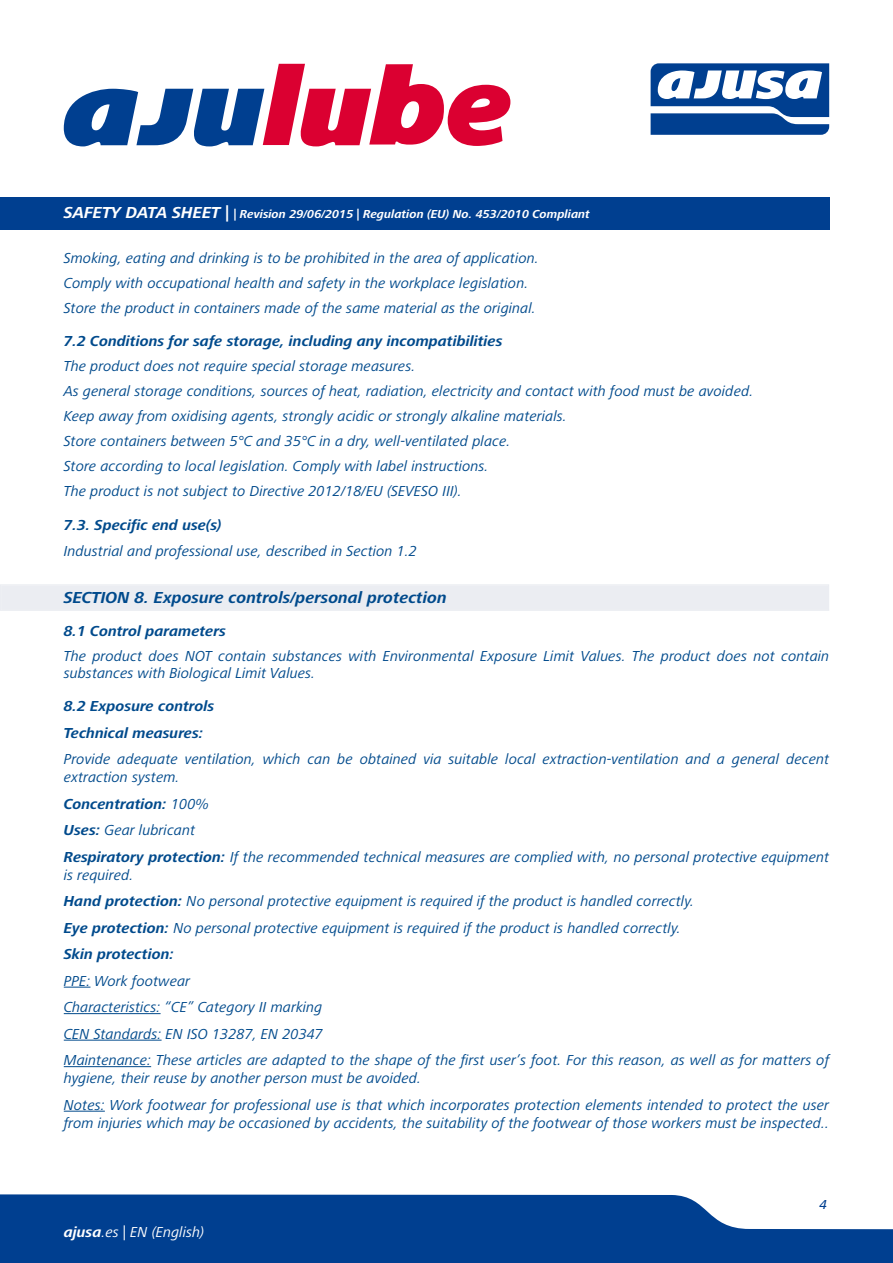
<style>
.page{position:relative;width:893px;height:1263px;background:#fff}
.page>*{position:absolute;margin:0;border:0;box-sizing:border-box;transform-origin:0 0}
.t1{font:italic 700 16.5px "Frutiger Next LT";color:#004a8c}
.t2{font:italic 15px/26.5px "Frutiger Next LT";color:#004a8c}
.t3{font:italic 700 15px/26.5px "Frutiger Next LT";color:#004a8c}
.t4{font:italic 15px "Frutiger Next LT";color:#fff}
.t5{font:italic 500 13.5px "Frutiger Next LT";color:#003f90}
.t6{font:italic 700 12px "Frutiger Next LT";color:#fff}
.s1{font-size:16.5px}
.s2{font-weight:700}
</style>
<div class="page">
<svg style="left:0;top:1194px;width:893px;height:69px;background:#1c549c"></svg>
<div style="left:0;top:197px;width:829px;height:33px;background:#003f90"></div>
<svg style="left:651px;top:63px;width:178px;height:72px"></svg>
<svg style="left:64px;top:64px;width:446px;height:82px"></svg>
<div style="left:0;top:584px;width:829px;height:27px;background:#ebedf2"></div>
<svg style="left:64px;top:987px;width:26px;height:1px"></svg>
<hr style="left:64px;top:1013px;width:97px;height:1px;background:#004a8c">
<hr style="left:64px;top:1040px;width:98px;height:1px;background:#004a8c">
<hr style="left:64px;top:1066px;width:87px;height:1px;background:#004a8c">
<hr style="left:64px;top:1111px;width:41px;height:1px;background:#004a8c">
<p class="t6" style="left:64px;top:208px;width:528px"><span class="s1">SAFETY DATA SHEET |</span> | Revision 29/06/2015 | Regulation (EU) No. 453/2010 Compliant</p>
<p class="t2" style="left:64px;top:245px;width:477px;line-height:25px">Smoking, eating and drinking is to be prohibited in the area of application.<br>Comply with occupational health and safety in the workplace legislation.<br>Store the product in containers made of the same material as the original.</p>
<p class="t3" style="left:64px;top:328px;width:440px">7.2 Conditions for safe storage, including any incompatibilities</p>
<p class="t2" style="left:64px;top:354px;width:691px;line-height:25px">The product does not require special storage measures.<br>As general storage conditions, sources of heat, radiation, electricity and contact with food must be avoided.<br>Keep away from oxidising agents, strongly acidic or strongly alkaline materials.<br>Store containers between 5°C and 35°C in a dry, well-ventilated place.<br>Store according to local legislation. Comply with label instructions.<br>The product is not subject to Directive 2012/18/EU (SEVESO III).</p>
<p class="t3" style="left:64px;top:511px;width:159px">7.3. Specific end use(s)</p>
<p class="t2" style="left:64px;top:538px;width:355px">Industrial and professional use, described in Section 1.2</p>
<p class="t1" style="left:64px;top:588px;width:384px">SECTION 8. Exposure controls/personal protection</p>
<p class="t3" style="left:64px;top:618px;width:164px">8.1 Control parameters</p>
<p class="t2" style="left:64px;top:648px;width:767px;line-height:16.5px">The product does NOT contain substances with Environmental Exposure Limit Values. The product does not contain substances with Biological Limit Values.</p>
<p class="t3" style="left:64px;top:693px;width:152px">8.2 Exposure controls<br>Technical measures:</p>
<p class="t2" style="left:64px;top:750px;width:767px;line-height:18px">Provide adequate ventilation, which can be obtained via suitable local extraction-ventilation and a general decent extraction system.</p>
<p class="t2" style="left:64px;top:790px;width:767px"><span class="s2">Concentration:</span> 100%<br><span class="s2">Uses:</span> Gear lubricant<br><span class="s2">Respiratory protection:</span> If the recommended technical measures are complied with, no personal protective equipment</p>
<p class="t2" style="left:64px;top:861px;width:632px">is required.<br><span class="s2">Hand protection:</span> No personal protective equipment is required if the product is handled correctly.<br><span class="s2">Eye protection:</span> No personal protective equipment is required if the product is handled correctly.<br><span class="s2">Skin protection:</span></p>
<p class="t2" style="left:64px;top:967px;width:767px">PPE: Work footwear<br>Characteristics: “CE” Category II marking<br>CEN Standards: EN ISO 13287, EN 20347<br>Maintenance: These articles are adapted to the shape of the first user’s foot. For this reason, as well as for matters of</p>
<p class="t2" style="left:64px;top:1065px;width:767px">hygiene, their reuse by another person must be avoided.<br>Notes: Work footwear for professional use is that which incorporates protection elements intended to protect the user</p>
<p class="t2" style="left:64px;top:1109px;width:767px">from injuries which may be occasioned by accidents, the suitability of the footwear of those workers must be inspected..</p>
<p class="t4" style="left:64px;top:1223px;width:142px"><span class="s2">ajusa</span>.es | EN (English)</p>
<p class="t5" style="left:820px;top:1197px;width:9px">4</p>
</div>
